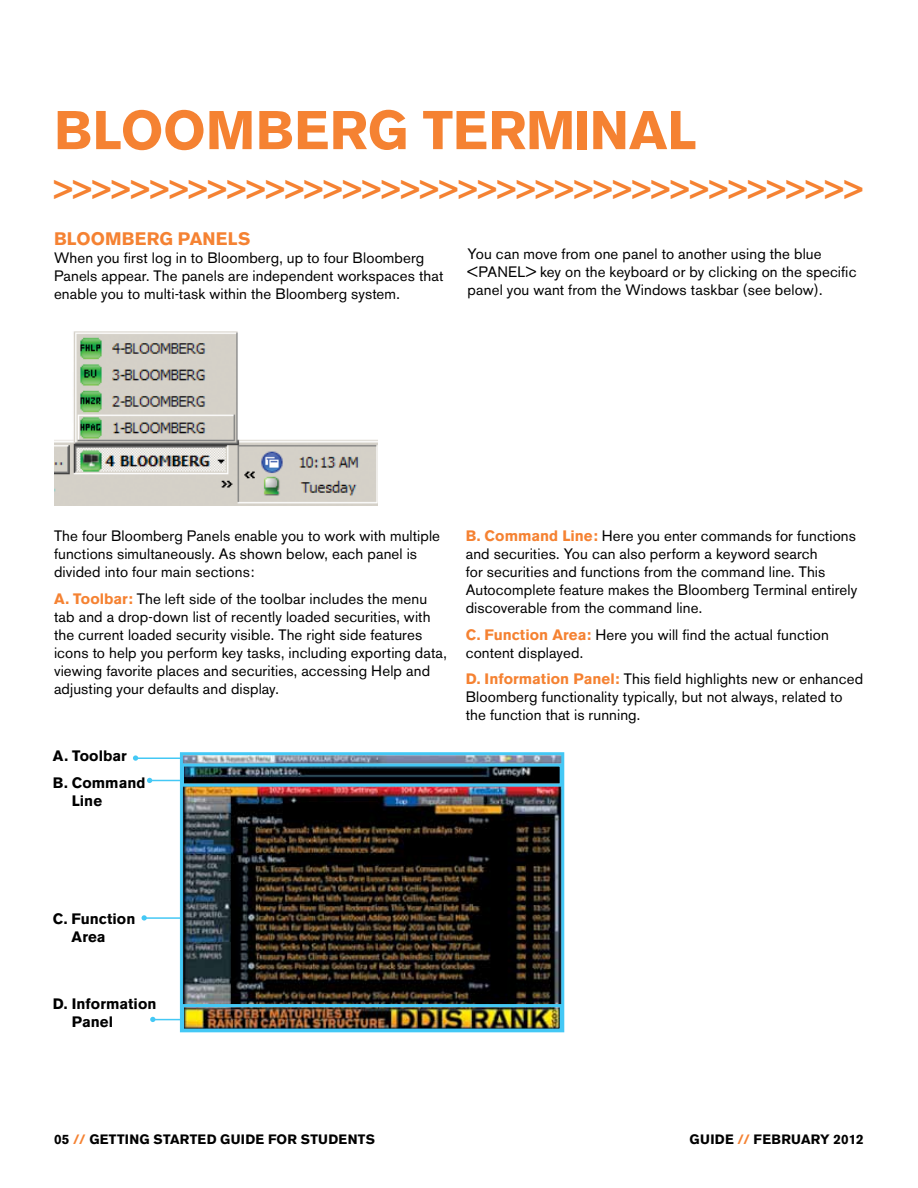
<style>
.page{position:relative;width:918px;height:1188px;background:#fff}
.page>*{position:absolute;margin:0;border:0;box-sizing:border-box;transform-origin:0 0}
.t1{font:700 54px "Akzidenz Grotesk BE";color:#f58232}
.t2{font:700 27px "Akzidenz Grotesk BE";color:#f58232}
.t3{font:700 18px "Akzidenz Grotesk BE";color:#f58232}
.t4{font:15px/18px "Akzidenz Grotesk BE";letter-spacing:.01em;color:#000}
.t5{font:700 15px/18px "Akzidenz Grotesk BE";color:#000}
.t6{font:700 13.5px "Akzidenz Grotesk BE";letter-spacing:.025em;color:#000}
.s1{font-weight:700;color:#f58232}
.s2{color:#f58232}
</style>
<div class="page">
<img style="left:54px;top:331px;width:324px;height:174px">
<img style="left:184px;top:756px;width:376px;height:272px">
<div style="left:180px;top:752px;width:384px;height:280px;border:3px solid #44c8f5"></div>
<div style="left:181px;top:764px;width:382px;height:23px;border:3px solid #44c8f5"></div>
<div style="left:181px;top:1004px;width:382px;height:28px;border:3px solid #44c8f5"></div>
<hr style="left:135px;top:757px;width:46px;height:2px;background:#44c8f5">
<hr style="left:149px;top:780px;width:32px;height:1px;background:#44c8f5">
<hr style="left:144px;top:917px;width:37px;height:2px;background:#44c8f5">
<svg style="left:133px;top:755px;width:5px;height:6px"></svg>
<svg style="left:147px;top:778px;width:5px;height:5px"></svg>
<svg style="left:142px;top:915px;width:5px;height:6px"></svg>
<svg style="left:150px;top:1017px;width:31px;height:5px"></svg>
<h1 class="t1" style="left:54px;top:99px;width:40px">Bloom</h1>
<h1 class="t1" style="left:256px;top:99px;width:76px">berg</h1>
<h1 class="t1" style="left:423px;top:99px;width:65px">Termin</h1>
<h1 class="t1" style="left:629px;top:99px;width:55px">al</h1>
<h2 class="t2" style="left:54px;top:174px;width:810px">&gt;&gt;&gt;&gt;&gt;&gt;&gt;&gt;&gt;&gt;&gt;&gt;&gt;&gt;&gt;&gt;&gt;&gt;&gt;&gt;&gt;&gt;&gt;&gt;&gt;&gt;&gt;&gt;&gt;&gt;&gt;&gt;&gt;&gt;&gt;&gt;&gt;&gt;&gt;&gt;&gt;&gt;</h2>
<p class="t3" style="left:54px;top:229px;width:15px">Bloom</p>
<p class="t3" style="left:122px;top:229px;width:27px">berg</p>
<p class="t3" style="left:178px;top:229px;width:38px">Panels</p>
<p class="t4" style="left:54px;top:249px;width:391px">When you first log in to Bloomberg, up to four Bloomberg<br>Panels appear. The panels are independent workspaces that enable you to multi-task within the Bloomberg system.</p>
<p class="t4" style="left:468px;top:245px;width:390px">You can move from one panel to another using the blue &lt;PANEL&gt; key on the keyboard or by clicking on the specific panel you want from the Windows taskbar (see below).</p>
<p class="t4" style="left:54px;top:527px;width:388px">The four Bloomberg Panels enable you to work with multiple functions simultaneously. As shown below, each panel is divided into four main sections:</p>
<p class="t4" style="left:54px;top:590px;width:395px"><span class="s1">A. Toolbar:</span> The left side of the toolbar includes the menu tab and a drop-down list of recently loaded securities, with the current loaded security visible. The right side features icons to help you perform key tasks, including exporting data, viewing favorite places and securities, accessing Help and adjusting your defaults and display.</p>
<p class="t5" style="left:53px;top:743px;width:94px;line-height:26.7px">A. Toolbar<br>B. Command</p>
<p class="t5" style="left:72px;top:792px;width:32px">Line</p>
<p class="t4" style="left:466px;top:527px;width:393px"><span class="s1">B. Command Line:</span> Here you enter commands for functions and securities. You can also perform a keyword search<br>for securities and functions from the command line. This Autocomplete feature makes the Bloomberg Terminal entirely discoverable from the command line.</p>
<p class="t4" style="left:466px;top:626px;width:365px"><span class="s1">C. Function Area:</span> Here you will find the actual function content displayed.</p>
<p class="t4" style="left:466px;top:670px;width:399px"><span class="s1">D. Information Panel:</span> This field highlights new or enhanced<br>Bloomberg functionality typically, but not always, related to the function that is running.</p>
<p class="t5" style="left:72px;top:909px;width:65px;text-indent:-19px">C. Function<br>Area</p>
<p class="t5" style="left:72px;top:995px;width:86px;text-indent:-19px">D. Information<br>Panel</p>
<p class="t6" style="left:54px;top:1132px;width:55px">05 <span class="s2">//</span> Getting</p>
<p class="t6" style="left:153px;top:1132px;width:37px">Started</p>
<p class="t6" style="left:220px;top:1132px;width:20px">Guide</p>
<p class="t6" style="left:268px;top:1132px;width:11px">for</p>
<p class="t6" style="left:301px;top:1132px;width:76px">STUDENTS</p>
<p class="t6" style="left:690px;top:1132px;width:10px">guide</p>
<p class="t6" style="left:737px;top:1132px;width:128px"><span class="s2">//</span> February 2012</p>
</div>
